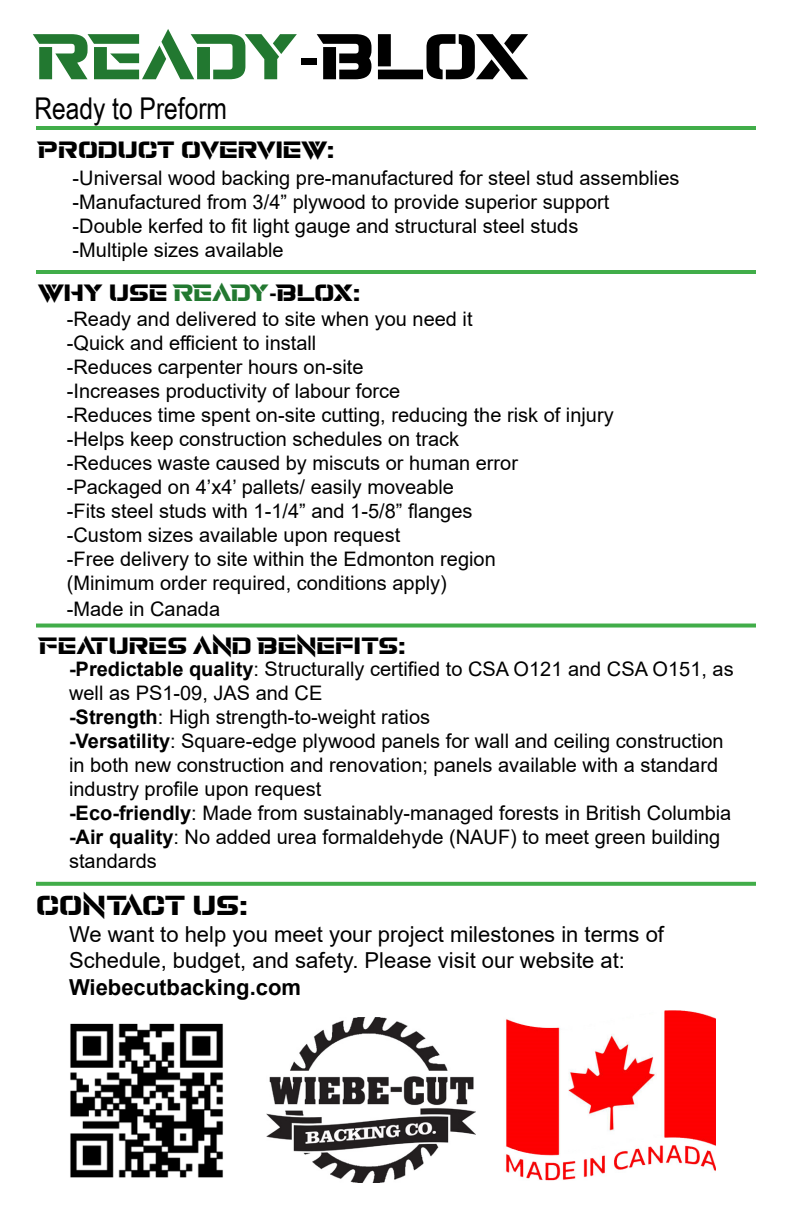
<style>
.page{position:relative;width:792px;height:1224px;background:#fff}
.page>*{position:absolute;margin:0;border:0;box-sizing:border-box;transform-origin:0 0}
.t1{font:66px "Revamped";color:#227830}
.t2{font:30px "Arial Narrow";color:#000}
.t3{font:28px "Revamped";color:#000}
.t4{font:24px "Revamped";color:#000}
.t5{font:22px/26.4px "Arial";color:#000}
.t6{font:700 22px "Arial";color:#000}
.t7{font:20px/24px "Arial";color:#000}
.s1{font-family:"Bank Gothic BT";font-weight:500;color:#000}
.s2{color:#000}
.s3{color:#227830}
.s4{font-family:"Bank Gothic BT";font-weight:500}
.s5{font-weight:700}
</style>
<div class="page">
<img style="left:267px;top:1017px;width:209px;height:166px">
<hr style="left:36px;top:126px;width:720px;height:4px;background:#41ad49">
<hr style="left:36px;top:270px;width:720px;height:4px;background:#41ad49">
<svg style="left:36px;top:882px;width:720px;height:4px;fill:#41ad49"></svg>
<svg style="left:36px;top:624px;width:720px;height:4px;fill:#41ad49"></svg>
<img style="left:70px;top:1023px;width:153px;height:155px">
<img style="left:506px;top:1011px;width:210px;height:169px">
<h1 class="t1" style="left:36px;top:24px;width:495px">READY<span class="s1">-</span><span class="s2">BLOX</span></h1>
<h2 class="t2" style="left:34px;top:86px;width:194px">Ready to Preform</h2>
<p class="t4" style="left:38px;top:138px;width:298px">PRODUCT OVERVIEW:</p>
<p class="t7" style="left:73px;top:165px;width:608px">-Universal wood backing pre-manufactured for steel stud assemblies -Manufactured from 3/4” plywood to provide superior support -Double kerfed to fit light gauge and structural steel studs<br>-Multiple sizes available</p>
<p class="t4" style="left:38px;top:281px;width:323px">WHY USE <span class="s3">READY</span><span class="s4">-</span>BLOX:</p>
<p class="t7" style="left:67px;top:307px;width:548px">-Ready and delivered to site when you need it<br>-Quick and efficient to install<br>-Reduces carpenter hours on-site<br>-Increases productivity of labour force<br>-Reduces time spent on-site cutting, reducing the risk of injury -Helps keep construction schedules on track<br>-Reduces waste caused by miscuts or human error -Packaged on 4’x4’ pallets/ easily moveable<br>-Fits steel studs with 1-1/4” and 1-5/8” flanges<br>-Custom sizes available upon request<br>-Free delivery to site within the Edmonton region<br>(Minimum order required, conditions apply)</p>
<p class="t7" style="left:67px;top:597px;width:155px">-Made in Canada</p>
<p class="t4" style="left:39px;top:634px;width:368px">FEATURES AND BENEFITS:</p>
<p class="t7" style="left:69px;top:657px;width:666px"><span class="s5">-Predictable quality</span>: Structurally certified to CSA O121 and CSA O151, as well as PS1-09, JAS and CE<br><span class="s5">-Strength</span>: High strength-to-weight ratios<br><span class="s5">-Versatility</span>: Square-edge plywood panels for wall and ceiling construction in both new construction and renovation; panels available with a standard industry profile upon request<br><span class="s5">-Eco-friendly</span>: Made from sustainably-managed forests in British Columbia <span class="s5">-Air quality</span>: No added urea formaldehyde (NAUF) to meet green building standards</p>
<h3 class="t3" style="left:36px;top:892px;width:213px">CONTACT US:</h3>
<p class="t5" style="left:69px;top:921px;width:597px">We want to help you meet your project milestones in terms of<br>Schedule, budget, and safety. Please visit our website at:</p>
<p class="t6" style="left:69px;top:971px;width:234px">Wiebecutbacking.com</p>
</div>
